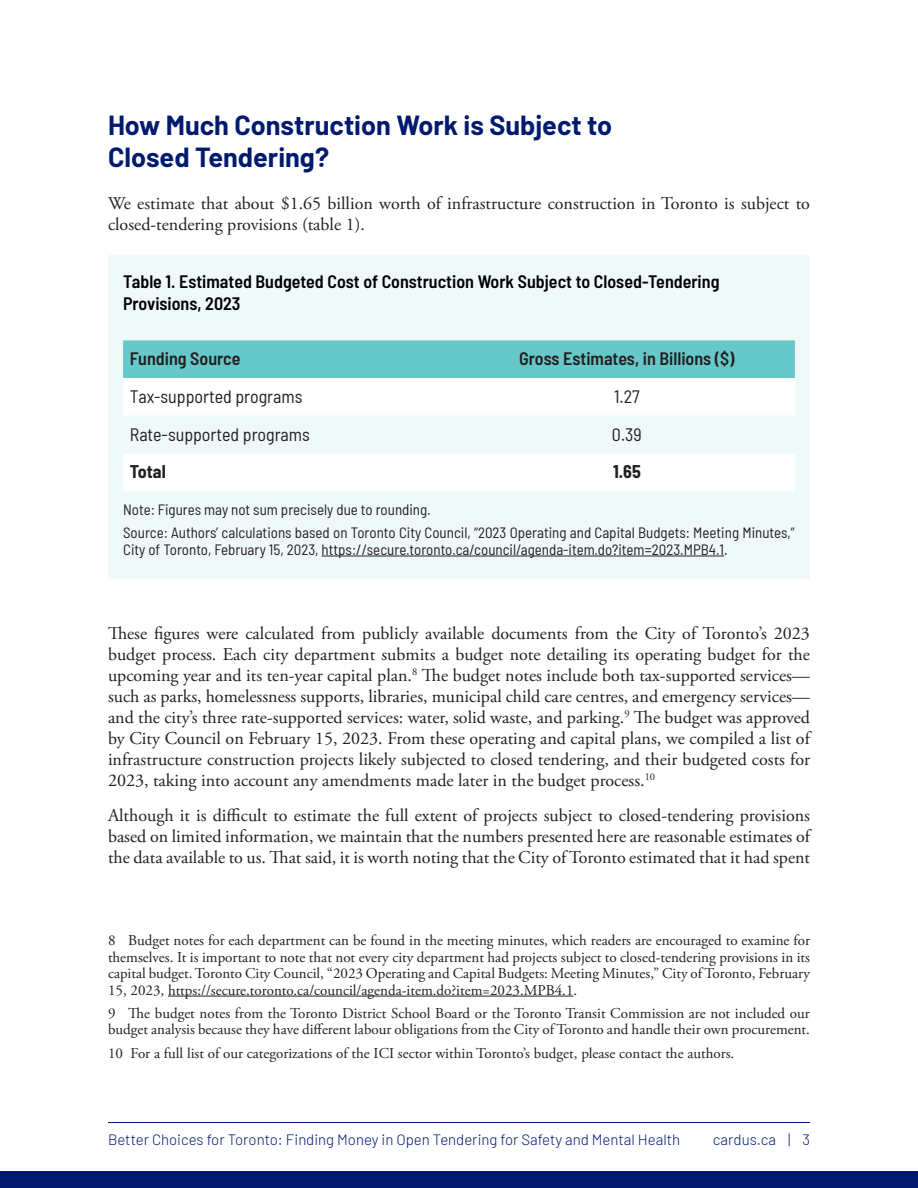
<style>
.page{position:relative;width:918px;height:1188px;background:#fff}
.page>*{position:absolute;margin:0;border:0;box-sizing:border-box;transform-origin:0 0}
.Heading_1_-_no_bar{font:700 27px/32.4px "Barlow";color:#001a70}
.t1{font:18px/21px "Adobe Garamond Pro";color:#231f20;text-align:justify}
.Table_Header{font:600 semi-condensed 18px/21.6px "Barlow";color:#000}
.About_Cardus{font:semi-condensed 18px "Barlow";color:#231f20}
.About_Cardus-2{font:600 semi-condensed 18px "Barlow";color:#231f20}
.About_Cardus-3{font:700 semi-condensed 18px "Barlow";color:#231f20}
.Footnote_text{font:15px/16.5px "Adobe Garamond Pro";color:#231f20;text-align:justify}
.Table_source{font:semi-condensed 15px/16.5px "Barlow";color:#231f20}
.t2{font:300 15px "Barlow";color:#001a70}
</style>
<div class="page">
<div style="left:0;top:1171px;width:918px;height:17px;background:#001a70"></div>
<hr style="left:108px;top:1122px;width:702px;height:1px;background:#001a70">
<hr style="left:168px;top:996px;width:406px;height:1px;background:#231f20">
<div style="left:108px;top:255px;width:702px;height:324px;background:#f0f9fa"></div>
<hr style="left:322px;top:556px;width:402px;height:1px;background:#231f20">
<div style="left:123px;top:340px;width:672px;height:38px;background:#67c8c9"></div>
<svg style="left:123px;top:378px;width:672px;height:113px"></svg>
<div style="left:123px;top:416px;width:672px;height:37px;background:#f0f9fa"></div>
<p class="Heading_1_-_no_bar" style="left:108px;top:107px;width:506px">How Much Construction Work is Subject to<br>Closed Tendering?</p>
<p class="t1" style="left:108px;top:193px;width:704px">We estimate that about $1.65 billion worth of infrastructure construction in Toronto is subject to closed-tendering provisions (table 1).</p>
<p class="Table_Header" style="left:123px;top:269px;width:598px">Table 1. Estimated Budgeted Cost of Construction Work Subject to Closed-Tendering<br>Provisions, 2023</p>
<p class="About_Cardus-2" style="left:130px;top:346px;width:112px">Funding Source</p>
<p class="About_Cardus-2" style="left:519px;top:346px;width:217px">Gross Estimates, in Billions ($)</p>
<p class="About_Cardus" style="left:130px;top:383px;width:174px">Tax-supported programs</p>
<p class="About_Cardus" style="left:614px;top:383px;width:27px">1.27</p>
<p class="About_Cardus" style="left:130px;top:421px;width:182px">Rate-supported programs</p>
<p class="About_Cardus" style="left:612px;top:421px;width:31px">0.39</p>
<p class="About_Cardus-3" style="left:130px;top:459px;width:37px">Total</p>
<p class="About_Cardus-3" style="left:613px;top:459px;width:29px">1.65</p>
<p class="Table_source" style="left:123px;top:500px;width:309px">Note: Figures may not sum precisely due to rounding.</p>
<p class="Table_source" style="left:123px;top:524px;width:673px">Source: Authors’ calculations based on Toronto City Council, “2023 Operating and Capital Budgets: Meeting Minutes,”<br>City of Toronto, February 15, 2023, https://secure.toronto.ca/council/agenda-item.do?item=2023.MPB4.1.</p>
<p class="t1" style="left:108px;top:624px;width:704px">These figures were calculated from publicly available documents from the City of Toronto’s 2023 budget process. Each city department submits a budget note detailing its operating budget for the upcoming year and its ten-year capital plan.<sup>8</sup> The budget notes include both tax-supported services— such as parks, homelessness supports, libraries, municipal child care centres, and emergency services— and the city’s three rate-supported services: water, solid waste, and parking.<sup>9</sup> The budget was approved by City Council on February 15, 2023. From these operating and capital plans, we compiled a list of infrastructure construction projects likely subjected to closed tendering, and their budgeted costs for 2023, taking into account any amendments made later in the budget process.<sup>10</sup></p>
<p class="t1" style="left:108px;top:805px;width:704px">Although it is difficult to estimate the full extent of projects subject to closed-tendering provisions based on limited information, we maintain that the numbers presented here are reasonable estimates of the data available to us. That said, it is worth noting that the City of Toronto estimated that it had spent</p>
<p class="Footnote_text" style="left:108px;top:933px;width:704px">8 Budget notes for each department can be found in the meeting minutes, which readers are encouraged to examine for themselves. It is important to note that not every city department had projects subject to closed-tendering provisions in its capital budget. Toronto City Council, “2023 Operating and Capital Budgets: Meeting Minutes,” City of Toronto, February 15, 2023, https://secure.toronto.ca/council/agenda-item.do?item=2023.MPB4.1.</p>
<p class="Footnote_text" style="left:108px;top:1005px;width:703px">9 The budget notes from the Toronto District School Board or the Toronto Transit Commission are not included our budget analysis because they have different labour obligations from the City of Toronto and handle their own procurement.</p>
<p class="Footnote_text" style="left:108px;top:1045px;width:628px">10 For a full list of our categorizations of the ICI sector within Toronto’s budget, please contact the authors.</p>
<p class="t2" style="left:108px;top:1129px;width:574px">Better Choices for Toronto: Finding Money in Open Tendering for Safety and Mental Health</p>
<p class="t2" style="left:713px;top:1129px;width:99px">cardus.ca | 3</p>
</div>
